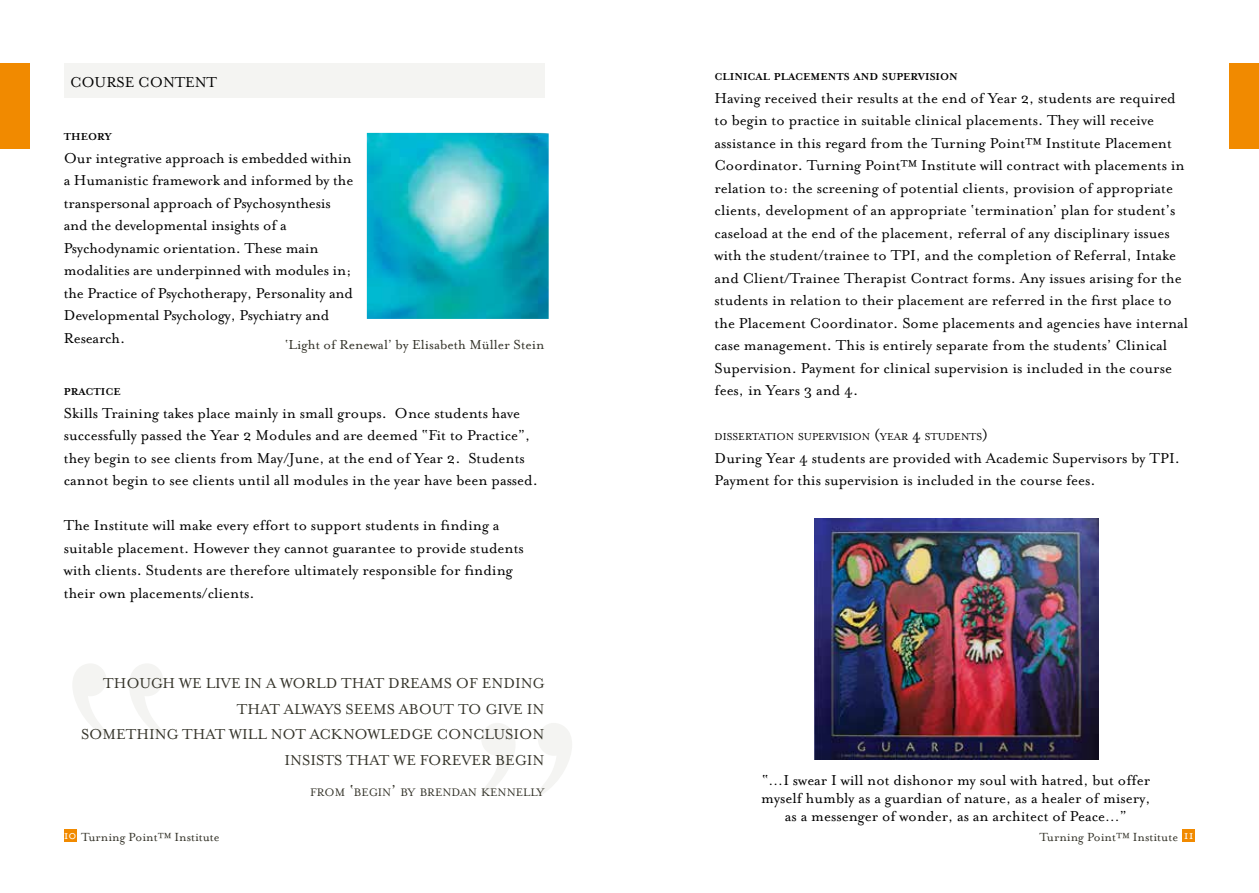
<style>
.page{position:relative;width:1259px;height:893px;background:#fff}
.page>*{position:absolute;margin:0;border:0;box-sizing:border-box;transform-origin:0 0}
.t1{font:16.5px/22.5px "Mrs Eaves Roman";color:#000}
.t2{font:16.5px/25.5px "Mrs Eaves Roman";color:#333228;text-align:right}
.t3{font:15px "Mrs Eaves Roman";color:#333228}
.t4{font:13.5px "Mrs Eaves Roman";color:#333228}
.t5{font:12.6px "Mrs Eaves Roman";color:#333228}
.t6{font:700 11.55px "Mrs Eaves OT";color:#000}
.t7{font:11.55px "Mrs Eaves Roman";color:#000}
.s1{font-size:18px}
.s2{font-size:16.5px}
.s3{color:#fff}
</style>
<div class="page">
<div style="left:1182px;top:829px;width:13px;height:13px;background:#f18a00"></div>
<div style="left:64px;top:829px;width:12px;height:13px;background:#f18a00"></div>
<div style="left:0;top:64px;width:30px;height:85px;background:#f18a00"></div>
<div style="left:1229px;top:64px;width:30px;height:85px;background:#f18a00"></div>
<svg style="left:481px;top:723px;width:91px;height:72px"></svg>
<svg style="left:73px;top:664px;width:90px;height:71px"></svg>
<div style="left:64px;top:64px;width:480px;height:34px;background:#f4f4f2"></div>
<img style="left:814px;top:519px;width:284px;height:240px">
<img style="left:367px;top:133px;width:182px;height:186px">
<p class="t1" style="left:70px;top:71px;width:148px">COURSE CONTENT</p>
<p class="t6" style="left:64px;top:130px;width:49px">THEORY</p>
<p class="t1" style="left:64px;top:147px;width:291px">Our integrative approach is embedded within a Humanistic framework and informed by the transpersonal approach of Psychosynthesis and the developmental insights of a Psychodynamic orientation. These main modalities are underpinned with modules in; the Practice of Psychotherapy, Personality and Developmental Psychology, Psychiatry and Research.</p>
<p class="t3" style="left:285px;top:336px;width:261px">‘Light of Renewal’ by Elisabeth Müller Stein</p>
<p class="t6" style="left:64px;top:385px;width:58px">PRACTICE</p>
<p class="t1" style="left:64px;top:402px;width:475px">Skills Training takes place mainly in small groups. Once students have successfully passed the Year 2 Modules and are deemed “Fit to Practice”, they begin to see clients from May/June, at the end of Year 2. Students cannot begin to see clients until all modules in the year have been passed.</p>
<p class="t1" style="left:64px;top:514px;width:461px">The Institute will make every effort to support students in finding a suitable placement. However they cannot guarantee to provide students with clients. Students are therefore ultimately responsible for finding their own placements/clients.</p>
<p class="t2" style="left:81px;top:671px;width:465px">THOUGH WE LIVE IN A WORLD THAT DREAMS OF ENDING THAT ALWAYS SEEMS ABOUT TO GIVE IN<br>SOMETHING THAT WILL NOT ACKNOWLEDGE CONCLUSION INSISTS THAT WE FOREVER BEGIN</p>
<p class="t5" style="left:310px;top:786px;width:236px">FROM <span class="s1">‘</span>BEGIN<span class="s1">’</span> BY BRENDAN KENNELLY</p>
<p class="t6" style="left:714px;top:70px;width:245px">CLINICAL PLACEMENTS AND SUPERVISION</p>
<p class="t1" style="left:714px;top:87px;width:475px">Having received their results at the end of Year 2, students are required to begin to practice in suitable clinical placements. They will receive assistance in this regard from the Turning Point™ Institute Placement Coordinator. Turning Point™ Institute will contract with placements in relation to: the screening of potential clients, provision of appropriate clients, development of an appropriate ‘termination’ plan for student’s caseload at the end of the placement, referral of any disciplinary issues with the student/trainee to TPI, and the completion of Referral, Intake and Client/Trainee Therapist Contract forms. Any issues arising for the students in relation to their placement are referred in the first place to the Placement Coordinator. Some placements and agencies have internal case management. This is entirely separate from the students’ Clinical Supervision. Payment for clinical supervision is included in the course fees, in Years 3 and 4.</p>
<p class="t7" style="left:714px;top:430px;width:275px">DISSERTATION SUPERVISION <span class="s2">(</span>YEAR <span class="s2">4</span> STUDENTS<span class="s2">)</span></p>
<p class="t1" style="left:714px;top:447px;width:467px">During Year 4 students are provided with Academic Supervisors by TPI.<br>Payment for this supervision is included in the course fees.</p>
<p class="t1" style="left:761px;top:771px;width:391px;line-height:18px;text-align:center">“…I swear I will not dishonor my soul with hatred, but offer myself humbly as a guardian of nature, as a healer of misery, as a messenger of wonder, as an architect of Peace…”</p>
<p class="t4" style="left:64px;top:829px;width:157px"><span class="s3">10</span> Turning Point™ Institute</p>
<p class="t4" style="left:1039px;top:829px;width:156px">Turning Point™ Institute <span class="s3">11</span></p>
</div>
